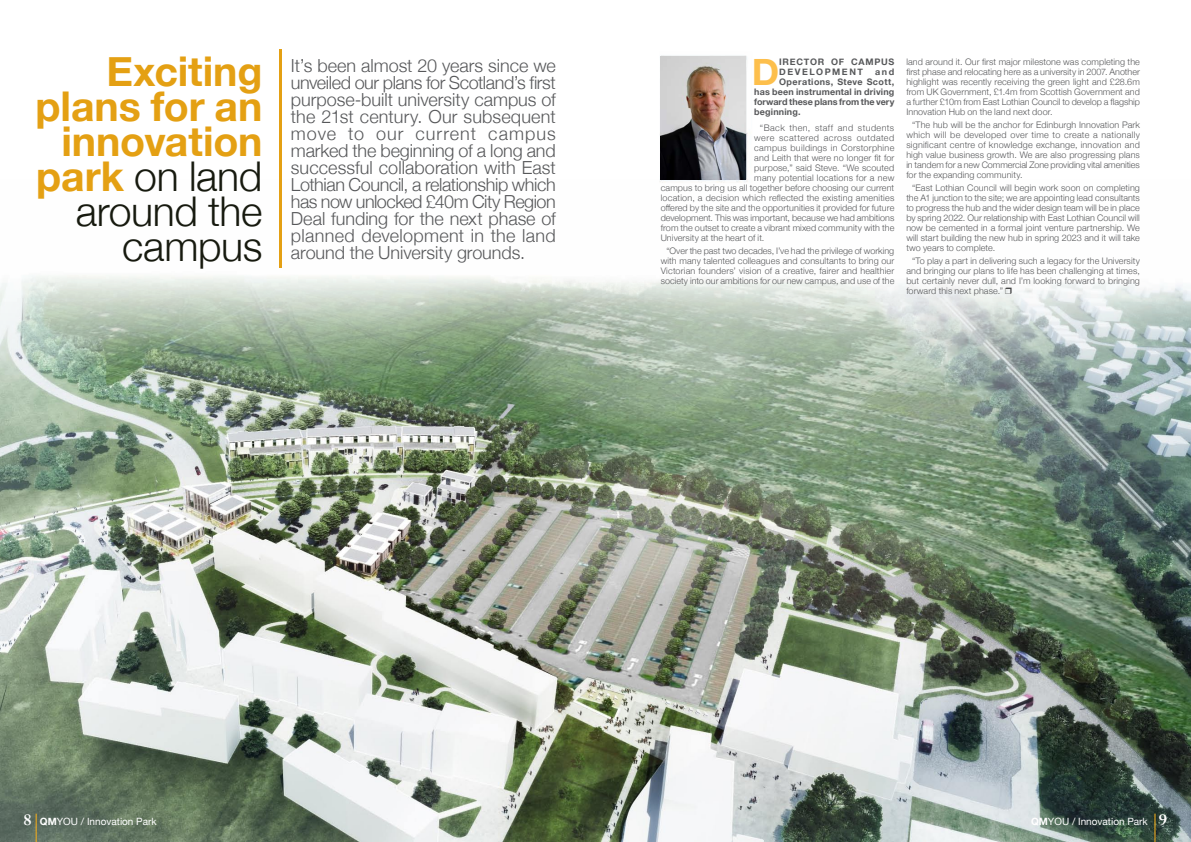
<style>
.page{position:relative;width:1191px;height:842px;background:#fff}
.page>*{position:absolute;margin:0;border:0;box-sizing:border-box;transform-origin:0 0}
.Headline-NH-Thin-47p{font:700 41px/35px "Helvetica Neue";letter-spacing:-.005em;color:#e4a013;text-align:right}
.Headline-NH-Thin-47p-2{font:700 37px "Helvetica Neue";color:#fdbf4c}
.Headline-NH-Thin-47p-3{font:300 18px/17px "Helvetica Neue";color:#57585a;text-align:justify}
.t1{font:10px "Helvetica Neue";color:#fff}
.Headline-NH-Thin-47p-4{font:300 9px/10px "Helvetica Neue";letter-spacing:.01em;color:#57585a;text-align:justify}
.Headline-NH-Thin-47p-5{font:700 9px "Helvetica Neue";letter-spacing:.02em;color:#57585a}
.Headline-NH-Thin-47p-6{font:300 9px "Helvetica Neue";letter-spacing:.03em;color:#57585a}
.Headline-NH-Thin-47p-7{font:700 9px "Helvetica Neue";letter-spacing:-.005em;color:#57585a}
.Headline-NH-Thin-47p-8{font:300 9px "Helvetica Neue";letter-spacing:.05em;color:#57585a}
.Headline-NH-Thin-47p-9{font:700 9px/10px "Helvetica Neue";letter-spacing:.09em;color:#57585a}
.Headline-NH-Thin-47p-10{font:300 9px "Helvetica Neue";letter-spacing:.045em;color:#57585a}
.Headline-NH-Thin-47p-11{font:700 9px "Helvetica Neue";letter-spacing:.045em;color:#57585a}
.s1{font-weight:300;color:#171a0f}
.s2{color:#3e3e3f}
.s3{font-family:"Perpetua";font-weight:700;font-size:18px}
.s4{font-weight:700}
</style>
<div class="page">
<img style="left:0;top:180px;width:1191px;height:662px">
<img style="left:660px;top:57px;width:86px;height:123px">
<svg style="left:1154px;top:814px;width:1px;height:28px"></svg>
<svg style="left:36px;top:814px;width:1px;height:28px"></svg>
<hr style="left:279px;top:50px;width:3px;height:218px;background:#e4a013">
<p class="Headline-NH-Thin-47p" style="left:36px;top:55px;width:228px">Exciting plans for an innovation park <span class="s1">on land around the campus</span></p>
<p class="Headline-NH-Thin-47p-2" style="left:751px;top:43px;width:29px">D</p>
<p class="Headline-NH-Thin-47p-9" style="left:779px;top:57px;width:117px">IRECTOR OF CAMPUS<br>DEVELOPMENT</p>
<p class="Headline-NH-Thin-47p-3" style="left:291px;top:56px;width:266px">It’s been almost 20 years since we unveiled our plans for Scotland’s first purpose-built university campus of the 21st century. Our subsequent move to our current campus marked the beginning of a long and successful collaboration with East Lothian Council, a relationship which has now unlocked £40m City Region Deal funding for the next phase of planned development in the land around the University grounds.</p>
<p class="Headline-NH-Thin-47p-5" style="left:875px;top:65px;width:21px">and</p>
<p class="Headline-NH-Thin-47p-11" style="left:779px;top:75px;width:117px">Operations, Steve Scott,</p>
<p class="Headline-NH-Thin-47p-5" style="left:754px;top:85px;width:142px">has been instrumental in driving</p>
<p class="Headline-NH-Thin-47p-7" style="left:754px;top:95px;width:141px">forward these plans from the very</p>
<p class="Headline-NH-Thin-47p-5" style="left:754px;top:105px;width:48px">beginning.</p>
<p class="Headline-NH-Thin-47p-10" style="left:760px;top:121px;width:136px">“Back then, staff and students</p>
<p class="Headline-NH-Thin-47p-8" style="left:754px;top:131px;width:141px">were scattered across outdated</p>
<p class="Headline-NH-Thin-47p-6" style="left:754px;top:141px;width:141px">campus buildings in Corstorphine</p>
<p class="Headline-NH-Thin-47p-4" style="left:754px;top:152px;width:141px">and Leith that were no longer fit for</p>
<p class="Headline-NH-Thin-47p-4" style="left:754px;top:162px;width:141px">purpose,” said Steve. “We scouted</p>
<p class="Headline-NH-Thin-47p-4" style="left:754px;top:172px;width:141px">many potential locations for a new</p>
<p class="Headline-NH-Thin-47p-4" style="left:660px;top:182px;width:235px">campus to bring us all together before choosing our current</p>
<p class="Headline-NH-Thin-47p-4" style="left:660px;top:192px;width:235px">location, a decision which reflected the existing amenities</p>
<p class="Headline-NH-Thin-47p-4" style="left:660px;top:202px;width:235px">offered by the site and the opportunities it provided for future</p>
<p class="Headline-NH-Thin-47p-4" style="left:660px;top:212px;width:235px">development. This was important, because we had ambitions</p>
<p class="Headline-NH-Thin-47p-4" style="left:660px;top:222px;width:235px">from the outset to create a vibrant mixed community with the</p>
<p class="Headline-NH-Thin-47p-4" style="left:660px;top:232px;width:105px">University at the heart of it.</p>
<p class="Headline-NH-Thin-47p-4" style="left:660px;top:245px;width:235px;text-indent:6px">“Over the past two decades, I’ve had the privilege of working with many talented colleagues and consultants to bring our Victorian founders’ vision of a creative, fairer and healthier society into our ambitions for our new campus, and use of the</p>
<p class="Headline-NH-Thin-47p-4" style="left:906px;top:57px;width:235px">land around it. Our first major milestone was completing the first phase and relocating here as a university in 2007. Another highlight was recently receiving the green light and £28.6m from UK Government, £1.4m from Scottish Government and a further £10m from East Lothian Council to develop a flagship Innovation Hub on the land next door.</p>
<p class="Headline-NH-Thin-47p-4" style="left:906px;top:119px;width:235px;text-indent:6px">“The hub will be the anchor for Edinburgh Innovation Park which will be developed over time to create a nationally significant centre of knowledge exchange, innovation and high value business growth. We are also progressing plans in tandem for a new Commercial Zone providing vital amenities for the expanding community.</p>
<p class="Headline-NH-Thin-47p-4" style="left:906px;top:182px;width:235px;text-indent:6px">“East Lothian Council will begin work soon on completing the A1 junction to the site; we are appointing lead consultants to progress the hub and the wider design team will be in place by spring 2022. Our relationship with East Lothian Council will now be cemented in a formal joint venture partnership. We will start building the new hub in spring 2023 and it will take two years to complete.</p>
<p class="Headline-NH-Thin-47p-4" style="left:906px;top:255px;width:235px;text-indent:6px">“To play a part in delivering such a legacy for the University and bringing our plans to life has been challenging at times, but certainly never dull, and I’m looking forward to bringing forward this next phase.” <span class="s2">❒</span></p>
<p class="t1" style="left:23px;top:814px;width:135px"><span class="s3">8</span> <span class="s4">QM</span>YOU / Innovation Park</p>
<p class="t1" style="left:1031px;top:814px;width:138px"><span class="s4">QM</span>YOU / Innovation Park <span class="s3">9</span></p>
</div>
